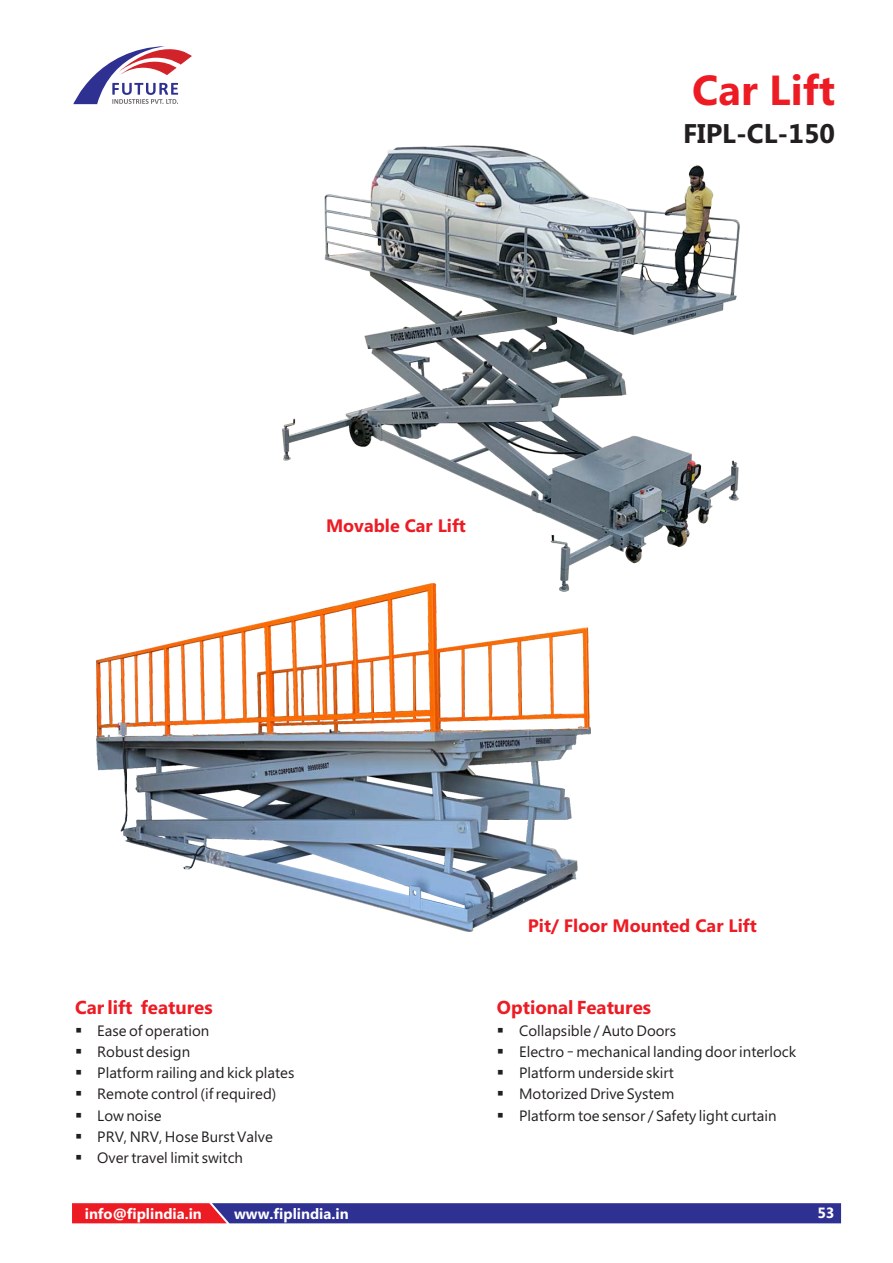
<style>
.page{position:relative;width:893px;height:1263px;background:#fff}
.page>*{position:absolute;margin:0;border:0;box-sizing:border-box;transform-origin:0 0}
.t1{font:700 42px "Microsoft Phags Pa";color:#ed1c24}
.t2{font:700 27px "Microsoft Phags Pa";color:#231f20}
.t3{font:700 18.75px "Microsoft Phags Pa";color:#ed1c24}
.t4{font:700 18px "Microsoft Phags Pa";color:#ed1c24}
.t5{font:15px "Microsoft Phags Pa";color:#231f20}
.t6{font:700 14.85px "Microsoft Phags Pa";color:#fff}
</style>
<div class="page">
<svg style="left:73px;top:46px;width:119px;height:58px"></svg>
<img style="left:283px;top:145px;width:457px;height:439px">
<img style="left:97px;top:584px;width:493px;height:348px">
<svg style="left:72px;top:1203px;width:769px;height:20px;background:#542e7e"></svg>
<p class="t4" style="left:326px;top:519px;width:141px">Movable Car Lift</p>
<h1 class="t1" style="left:692px;top:75px;width:144px">Car Lift</h1>
<h2 class="t2" style="left:683px;top:124px;width:154px">FIPL-CL-150</h2>
<p class="t3" style="left:75px;top:1000px;width:139px">Car lift features</p>
<p class="t5" style="left:75px;top:1025px;width:136px">▪ Ease of operation</p>
<p class="t5" style="left:75px;top:1046px;width:117px">▪ Robust design</p>
<p class="t5" style="left:75px;top:1067px;width:221px">▪ Platform railing and kick plates</p>
<p class="t5" style="left:75px;top:1088px;width:203px">▪ Remote control (if required)</p>
<p class="t5" style="left:75px;top:1109px;width:88px">▪ Low noise</p>
<p class="t5" style="left:75px;top:1131px;width:199px">▪ PRV, NRV, Hose Burst Valve</p>
<p class="t5" style="left:75px;top:1152px;width:170px">▪ Over travel limit switch</p>
<p class="t4" style="left:528px;top:919px;width:230px">Pit/ Floor Mounted Car Lift</p>
<p class="t3" style="left:497px;top:1000px;width:156px">Optional Features</p>
<p class="t5" style="left:497px;top:1025px;width:181px">▪ Collapsible / Auto Doors</p>
<p class="t5" style="left:497px;top:1067px;width:178px">▪ Platform underside skirt</p>
<p class="t5" style="left:497px;top:1088px;width:179px">▪ Motorized Drive System</p>
<p class="t5" style="left:497px;top:1046px;width:301px">▪ Electro – mechanical landing door interlock</p>
<p class="t5" style="left:497px;top:1109px;width:281px">▪ Platform toe sensor / Safety light curtain</p>
<p class="t6" style="left:85px;top:1208px;width:119px">info@fiplindia.in</p>
<p class="t6" style="left:234px;top:1208px;width:116px">www.fiplindia.in</p>
<p class="t6" style="left:817px;top:1208px;width:19px">53</p>
</div>
